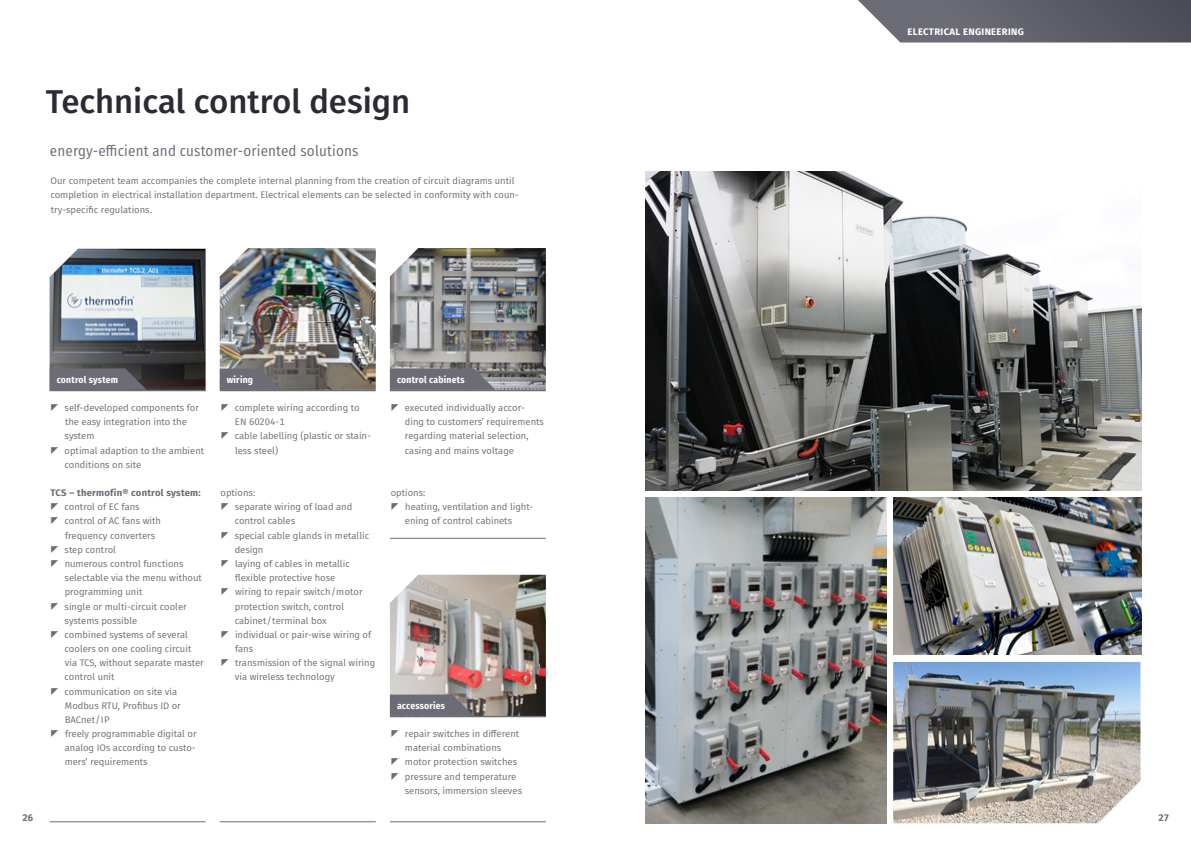
<style>
.page{position:relative;width:1191px;height:842px;background:#fff}
.page>*{position:absolute;margin:0;border:0;box-sizing:border-box;transform-origin:0 0}
.t1{font:500 33px "Fira Sans";color:#2c2b34}
.t2{font:15px "Fira Sans Condensed";letter-spacing:.01em;color:#6b6c75}
.t3{font:9.5px/14.2px "Fira Sans";color:#6b6c75}
.t4{font:700 9.5px "Fira Sans Condensed";letter-spacing:.025em;color:#fff}
.t5{font:700 9.5px "Fira Sans";letter-spacing:.025em;color:#6b6c75}
.t6{font:700 9.5px "Fira Sans";letter-spacing:.035em;color:#fff}
</style>
<div class="page">
<hr style="left:220px;top:390px;width:156px;height:1px;background:#6b6c75">
<hr style="left:220px;top:821px;width:156px;height:1px;background:#6b6c75">
<img style="left:220px;top:248px;width:156px;height:142px">
<hr style="left:50px;top:390px;width:156px;height:1px;background:#6b6c75">
<hr style="left:50px;top:821px;width:156px;height:1px;background:#6b6c75">
<img style="left:50px;top:249px;width:156px;height:141px">
<hr style="left:390px;top:390px;width:156px;height:1px;background:#6b6c75">
<hr style="left:390px;top:538px;width:156px;height:1px;background:#6b6c75">
<img style="left:390px;top:248px;width:156px;height:142px">
<hr style="left:390px;top:716px;width:156px;height:1px;background:#6b6c75">
<hr style="left:390px;top:821px;width:156px;height:1px;background:#6b6c75">
<img style="left:390px;top:575px;width:156px;height:141px">
<img style="left:645px;top:497px;width:241px;height:326px">
<img style="left:893px;top:662px;width:247px;height:161px">
<img style="left:893px;top:497px;width:248px;height:158px">
<img style="left:645px;top:171px;width:496px;height:319px">
<svg style="left:858px;top:0;width:333px;height:43px;background:#6b6c74"></svg>
<h1 class="t1" style="left:46px;top:75px;width:366px">Technical control design</h1>
<h2 class="t2" style="left:50px;top:139px;width:310px">energy-efficient and customer-oriented solutions</h2>
<p class="t3" style="left:50px;top:174px;width:470px">Our competent team accompanies the complete internal planning from the creation of circuit diagrams until completion in electrical installation department. Electrical elements can be selected in conformity with coun&shy;try-specific regulations.</p>
<p class="t4" style="left:57px;top:371px;width:63px">control system</p>
<p class="t3" style="left:65px;top:400px;width:141px">self-developed components for the easy integration into the system<br>optimal adaption to the ambient conditions on site</p>
<p class="t5" style="left:51px;top:485px;width:152px">TCS – thermofin® control system:</p>
<p class="t3" style="left:65px;top:500px;width:141px">control of EC fans<br>control of AC fans with frequency converters<br>step control<br>numerous control functions selectable via the menu without programming unit<br>single or multi-circuit cooler systems possible<br>combined systems of several coolers on one cooling circuit via TCS, without separate master control unit<br>communication on site via<br>Modbus RTU, Profibus ID or<br>BACnet/IP<br>freely programmable digital or analog IOs according to custo&shy;mers’ requirements</p>
<p class="t4" style="left:227px;top:371px;width:28px">wiring</p>
<p class="t3" style="left:235px;top:400px;width:138px">complete wiring according to<br>EN 60204-1<br>cable labelling (plastic or stain&shy;less steel)</p>
<p class="t3" style="left:235px;top:485px;width:142px;text-indent:-14px">options:<br>separate wiring of load and control cables<br>special cable glands in metallic design<br>laying of cables in metallic flexible protective hose<br>wiring to repair switch/motor protection switch, control cabinet/terminal box<br>individual or pair-wise wiring of fans<br>transmission of the signal wiring via wireless technology</p>
<p class="t4" style="left:397px;top:371px;width:69px">control cabinets</p>
<p class="t3" style="left:405px;top:400px;width:141px">executed individually accor&shy;ding to customers’ requirements regarding material selection, casing and mains voltage</p>
<p class="t3" style="left:405px;top:485px;width:130px;text-indent:-14px">options:<br>heating, ventilation and light&shy;ening of control cabinets</p>
<p class="t4" style="left:397px;top:697px;width:50px">accessories</p>
<p class="t3" style="left:405px;top:726px;width:119px">repair switches in different material combinations motor protection switches pressure and temperature sensors, immersion sleeves</p>
<p class="t6" style="left:907px;top:24px;width:118px">ELECTRICAL ENGINEERING</p>
<p class="t5" style="left:23px;top:809px;width:12px">26</p>
<p class="t5" style="left:1158px;top:809px;width:12px">27</p>
</div>
